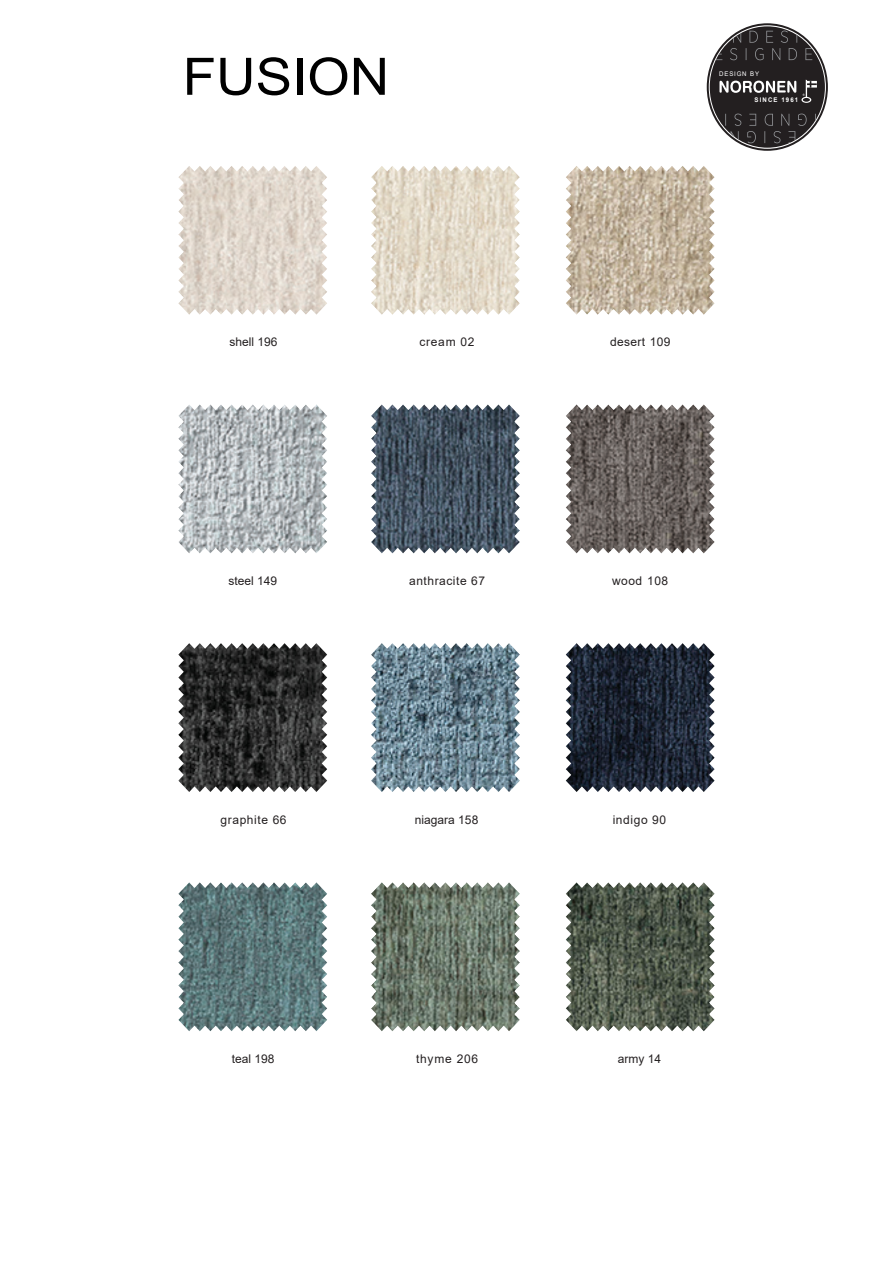
<style>
.page{position:relative;width:893px;height:1263px;background:#fff}
.page>*{position:absolute;margin:0;border:0;box-sizing:border-box;transform-origin:0 0}
.t1{font:51.6px "Arial";color:#000;scale:1.06 1}
.t2{font:12px "Arial";letter-spacing:.045em;color:#231f20}
.t3{font:12px "Arial";color:#231f20}
.t4{font:12px "Arial";letter-spacing:.065em;color:#231f20}
.t5{font:700 6.45px "Arial";letter-spacing:.18em;color:#fff;scale:.95 1}
.t6{font:6.45px "Arial";letter-spacing:.135em;color:#fff;scale:.95 1}
</style>
<div class="page">
<img style="left:178px;top:166px;width:149px;height:149px">
<img style="left:566px;top:166px;width:149px;height:149px">
<img style="left:371px;top:166px;width:149px;height:149px">
<img style="left:178px;top:404px;width:149px;height:149px">
<img style="left:566px;top:404px;width:149px;height:149px">
<img style="left:371px;top:404px;width:149px;height:149px">
<img style="left:178px;top:643px;width:149px;height:149px">
<img style="left:566px;top:643px;width:149px;height:149px">
<img style="left:371px;top:643px;width:149px;height:149px">
<img style="left:178px;top:882px;width:149px;height:149px">
<img style="left:566px;top:882px;width:149px;height:149px">
<img style="left:371px;top:882px;width:149px;height:149px">
<svg style="left:707px;top:23px;width:121px;height:128px"></svg>
<div style="left:710px;top:26px;width:115px;height:122px;background:#231f20;border-radius:50%"></div>
<svg style="left:719px;top:80px;width:98px;height:23px"></svg>
<svg style="left:716px;top:31px;width:96px;height:29px"></svg>
<svg style="left:725px;top:114px;width:91px;height:29px"></svg>
<h1 class="t1" style="left:183px;top:57px;width:196px">FUSION</h1>
<p class="t6" style="left:719px;top:72px;width:44px">DESIGN BY</p>
<p class="t5" style="left:755px;top:98px;width:47px">SINCE 1961</p>
<p class="t3" style="left:229px;top:338px;width:50px">shell 196</p>
<p class="t2" style="left:419px;top:338px;width:57px">cream 02</p>
<p class="t2" style="left:610px;top:338px;width:62px">desert 109</p>
<p class="t3" style="left:229px;top:576px;width:50px">steel 149</p>
<p class="t2" style="left:409px;top:576px;width:77px">anthracite 67</p>
<p class="t2" style="left:612px;top:576px;width:58px">wood 108</p>
<p class="t2" style="left:221px;top:815px;width:68px">graphite 66</p>
<p class="t3" style="left:415px;top:815px;width:65px">niagara 158</p>
<p class="t2" style="left:613px;top:815px;width:55px">indigo 90</p>
<p class="t2" style="left:232px;top:1054px;width:44px">teal 198</p>
<p class="t4" style="left:416px;top:1054px;width:64px">thyme 206</p>
<p class="t2" style="left:618px;top:1054px;width:45px">army 14</p>
</div>
